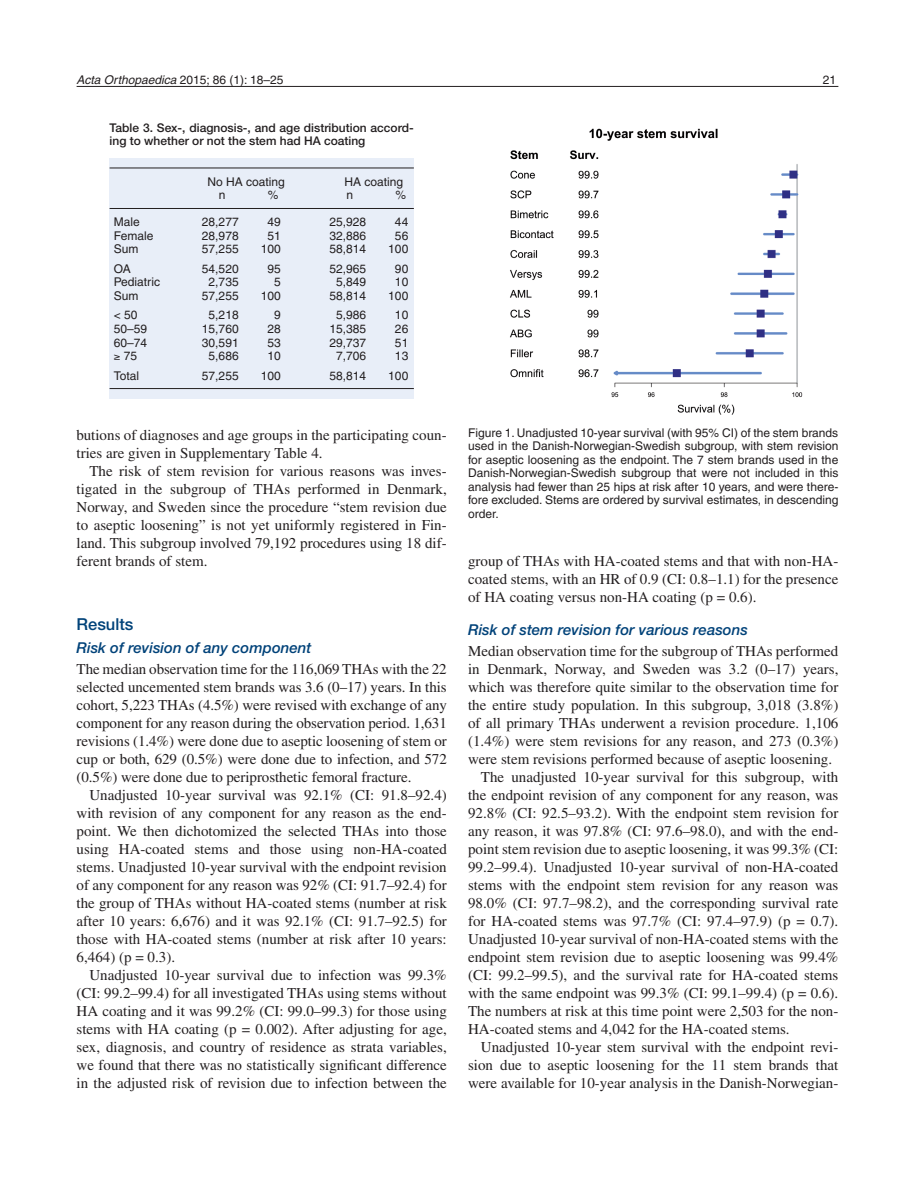
<style>
.page{position:relative;width:915px;height:1191px;background:#fff}
.page>*{position:absolute;margin:0;border:0;box-sizing:border-box;transform-origin:0 0}
.t1{font:500 16.5px "Helvetica Neue LTW1 G";color:#004279}
.t2{font:15px/18px "Times";color:#231f20;text-align:justify}
.t3{font:italic 500 15px "Helvetica Neue LTW1 G";color:#004279}
.t4{font:12px/13.5px "Helvetica";color:#231f20;text-align:justify}
.t5{font:500 12px/13.5px "Helvetica Neue LTW1 G";color:#231f20}
.t6{font:italic 12px "Helvetica";color:#231f20}
.s1{font-style:normal}
</style>
<div class="page">
<hr style="left:77px;top:86px;width:761px;height:1px;background:#231f20">
<div style="left:109px;top:158px;width:305px;height:241px;background:#e8eef8"></div>
<hr style="left:109px;top:168px;width:305px;height:1px;background:#231f20">
<hr style="left:109px;top:208px;width:305px;height:1px;background:#231f20">
<hr style="left:109px;top:388px;width:305px;height:1px;background:#231f20">
<img style="left:510px;top:128px;width:293px;height:287px">
<p class="t6" style="left:77px;top:72px;width:208px">Acta Orthopaedica <span class="s1">2015; 86 (1): 18–25</span></p>
<p class="t4" style="left:822px;top:73px;width:15px">21</p>
<p class="t5" style="left:109px;top:121px;width:306px">Table 3. Sex-, diagnosis-, and age distribution accord&shy;ing to whether or not the stem had HA coating</p>
<p class="t4" style="left:207px;top:175px;width:79px">No HA coating</p>
<p class="t4" style="left:344px;top:175px;width:60px">HA coating</p>
<p class="t4" style="left:219px;top:188px;width:8px">n</p>
<p class="t4" style="left:268px;top:188px;width:12px">%</p>
<p class="t4" style="left:346px;top:188px;width:8px">n</p>
<p class="t4" style="left:395px;top:188px;width:12px">%</p>
<p class="t4" style="left:114px;top:215px;width:28px">Male</p>
<p class="t4" style="left:202px;top:215px;width:38px">28,277</p>
<p class="t4" style="left:267px;top:215px;width:15px">49</p>
<p class="t4" style="left:329px;top:215px;width:38px">25,928</p>
<p class="t4" style="left:395px;top:215px;width:15px">44</p>
<p class="t4" style="left:114px;top:229px;width:41px">Female</p>
<p class="t4" style="left:202px;top:229px;width:38px">28,978</p>
<p class="t4" style="left:267px;top:229px;width:15px">51</p>
<p class="t4" style="left:329px;top:229px;width:38px">32,886</p>
<p class="t4" style="left:395px;top:229px;width:15px">56</p>
<p class="t4" style="left:114px;top:242px;width:26px">Sum</p>
<p class="t4" style="left:202px;top:242px;width:38px">57,255</p>
<p class="t4" style="left:260px;top:242px;width:22px">100</p>
<p class="t4" style="left:329px;top:242px;width:38px">58,814</p>
<p class="t4" style="left:388px;top:242px;width:22px">100</p>
<p class="t4" style="left:114px;top:262px;width:19px">OA</p>
<p class="t4" style="left:202px;top:262px;width:38px">54,520</p>
<p class="t4" style="left:267px;top:262px;width:15px">95</p>
<p class="t4" style="left:329px;top:262px;width:38px">52,965</p>
<p class="t4" style="left:395px;top:262px;width:15px">90</p>
<p class="t4" style="left:114px;top:275px;width:48px">Pediatric</p>
<p class="t4" style="left:208px;top:275px;width:32px">2,735</p>
<p class="t4" style="left:274px;top:275px;width:8px">5</p>
<p class="t4" style="left:336px;top:275px;width:32px">5,849</p>
<p class="t4" style="left:395px;top:275px;width:15px">10</p>
<p class="t4" style="left:114px;top:289px;width:26px">Sum</p>
<p class="t4" style="left:202px;top:289px;width:38px">57,255</p>
<p class="t4" style="left:260px;top:289px;width:22px">100</p>
<p class="t4" style="left:329px;top:289px;width:38px">58,814</p>
<p class="t4" style="left:388px;top:289px;width:22px">100</p>
<p class="t4" style="left:114px;top:308px;width:25px">&lt; 50</p>
<p class="t4" style="left:208px;top:308px;width:32px">5,218</p>
<p class="t4" style="left:274px;top:308px;width:8px">9</p>
<p class="t4" style="left:336px;top:308px;width:32px">5,986</p>
<p class="t4" style="left:395px;top:308px;width:15px">10</p>
<p class="t4" style="left:114px;top:322px;width:35px">50–59</p>
<p class="t4" style="left:202px;top:322px;width:38px">15,760</p>
<p class="t4" style="left:267px;top:322px;width:15px">28</p>
<p class="t4" style="left:329px;top:322px;width:38px">15,385</p>
<p class="t4" style="left:395px;top:322px;width:15px">26</p>
<p class="t4" style="left:114px;top:335px;width:35px">60–74</p>
<p class="t4" style="left:202px;top:335px;width:38px">30,591</p>
<p class="t4" style="left:267px;top:335px;width:15px">53</p>
<p class="t4" style="left:329px;top:335px;width:38px">29,737</p>
<p class="t4" style="left:395px;top:335px;width:15px">51</p>
<p class="t4" style="left:114px;top:349px;width:25px">≥ 75</p>
<p class="t4" style="left:208px;top:349px;width:32px">5,686</p>
<p class="t4" style="left:267px;top:349px;width:15px">10</p>
<p class="t4" style="left:336px;top:349px;width:32px">7,706</p>
<p class="t4" style="left:395px;top:349px;width:15px">13</p>
<p class="t4" style="left:114px;top:368px;width:27px">Total</p>
<p class="t4" style="left:202px;top:368px;width:38px">57,255</p>
<p class="t4" style="left:260px;top:368px;width:22px">100</p>
<p class="t4" style="left:329px;top:368px;width:38px">58,814</p>
<p class="t4" style="left:388px;top:368px;width:22px">100</p>
<p class="t2" style="left:77px;top:425px;width:371px">butions of diagnoses and age groups in the participating coun&shy;tries are given in Supplementary Table 4.</p>
<p class="t2" style="left:77px;top:461px;width:371px;text-indent:13px">The risk of stem revision for various reasons was inves&shy;tigated in the subgroup of THAs performed in Denmark, Norway, and Sweden since the procedure “stem revision due to aseptic loosening” is not yet uniformly registered in Fin&shy;land. This subgroup involved 79,192 procedures using 18 dif&shy;ferent brands of stem.</p>
<p class="t1" style="left:77px;top:614px;width:58px">Results</p>
<p class="t3" style="left:77px;top:638px;width:236px">Risk of revision of any component</p>
<p class="t2" style="left:77px;top:659px;width:371px">The median observation time for the 116,069 THAs with the 22 selected uncemented stem brands was 3.6 (0–17) years. In this cohort, 5,223 THAs (4.5%) were revised with exchange of any component for any reason during the observation period. 1,631 revisions (1.4%) were done due to aseptic loosening of stem or cup or both, 629 (0.5%) were done due to infection, and 572 (0.5%) were done due to periprosthetic femoral fracture.</p>
<p class="t2" style="left:77px;top:785px;width:371px;text-indent:13px">Unadjusted 10-year survival was 92.1% (CI: 91.8–92.4) with revision of any component for any reason as the end&shy;point. We then dichotomized the selected THAs into those using HA-coated stems and those using non-HA-coated stems. Unadjusted 10-year survival with the endpoint revision of any component for any reason was 92% (CI: 91.7–92.4) for the group of THAs without HA-coated stems (number at risk after 10 years: 6,676) and it was 92.1% (CI: 91.7–92.5) for those with HA-coated stems (number at risk after 10 years:<br>6,464) (p = 0.3).</p>
<p class="t2" style="left:77px;top:965px;width:371px;text-indent:13px">Unadjusted 10-year survival due to infection was 99.3% (CI: 99.2–99.4) for all investigated THAs using stems without HA coating and it was 99.2% (CI: 99.0–99.3) for those using stems with HA coating (p = 0.002). After adjusting for age, sex, diagnosis, and country of residence as strata variables, we found that there was no statistically significant difference in the adjusted risk of revision due to infection between the</p>
<p class="t4" style="left:468px;top:426px;width:371px">Figure 1. Unadjusted 10-year survival (with 95% CI) of the stem brands used in the Danish-Norwegian-Swedish subgroup, with stem revision for aseptic loosening as the endpoint. The 7 stem brands used in the Danish-Norwegian-Swedish subgroup that were not included in this analysis had fewer than 25 hips at risk after 10 years, and were there&shy;fore excluded. Stems are ordered by survival estimates, in descending order.</p>
<p class="t2" style="left:468px;top:551px;width:371px">group of THAs with HA-coated stems and that with non-HA&shy;coated stems, with an HR of 0.9 (CI: 0.8–1.1) for the presence of HA coating versus non-HA coating (p = 0.6).</p>
<p class="t3" style="left:468px;top:620px;width:281px">Risk of stem revision for various reasons</p>
<p class="t2" style="left:468px;top:641px;width:371px">Median observation time for the subgroup of THAs performed</p>
<p class="t2" style="left:468px;top:659px;width:371px">in Denmark, Norway, and Sweden was 3.2 (0–17) years,</p>
<p class="t2" style="left:468px;top:677px;width:371px">which was therefore quite similar to the observation time for</p>
<p class="t2" style="left:468px;top:695px;width:371px">the entire study population. In this subgroup, 3,018 (3.8%)</p>
<p class="t2" style="left:468px;top:713px;width:371px">of all primary THAs underwent a revision procedure. 1,106</p>
<p class="t2" style="left:468px;top:731px;width:371px">(1.4%) were stem revisions for any reason, and 273 (0.3%)</p>
<p class="t2" style="left:468px;top:749px;width:365px">were stem revisions performed because of aseptic loosening.</p>
<p class="t2" style="left:480px;top:767px;width:359px">The unadjusted 10-year survival for this subgroup, with</p>
<p class="t2" style="left:468px;top:785px;width:371px">the endpoint revision of any component for any reason, was</p>
<p class="t2" style="left:468px;top:803px;width:371px">92.8% (CI: 92.5–93.2). With the endpoint stem revision for</p>
<p class="t2" style="left:468px;top:821px;width:371px">any reason, it was 97.8% (CI: 97.6–98.0), and with the end-</p>
<p class="t2" style="left:468px;top:839px;width:371px">point stem revision due to aseptic loosening, it was 99.3% (CI:</p>
<p class="t2" style="left:468px;top:857px;width:371px">99.2–99.4). Unadjusted 10-year survival of non-HA-coated</p>
<p class="t2" style="left:468px;top:875px;width:371px">stems with the endpoint stem revision for any reason was</p>
<p class="t2" style="left:468px;top:893px;width:371px">98.0% (CI: 97.7–98.2), and the corresponding survival rate</p>
<p class="t2" style="left:468px;top:911px;width:371px">for HA-coated stems was 97.7% (CI: 97.4–97.9) (p = 0.7).</p>
<p class="t2" style="left:468px;top:929px;width:371px">Unadjusted 10-year survival of non-HA-coated stems with the</p>
<p class="t2" style="left:468px;top:947px;width:371px">endpoint stem revision due to aseptic loosening was 99.4%</p>
<p class="t2" style="left:468px;top:965px;width:371px">(CI: 99.2–99.5), and the survival rate for HA-coated stems</p>
<p class="t2" style="left:468px;top:983px;width:371px">with the same endpoint was 99.3% (CI: 99.1–99.4) (p = 0.6).</p>
<p class="t2" style="left:468px;top:1001px;width:371px">The numbers at risk at this time point were 2,503 for the non-</p>
<p class="t2" style="left:468px;top:1019px;width:323px">HA-coated stems and 4,042 for the HA-coated stems.</p>
<p class="t2" style="left:480px;top:1037px;width:359px">Unadjusted 10-year stem survival with the endpoint revi-</p>
<p class="t2" style="left:468px;top:1055px;width:371px">sion due to aseptic loosening for the 11 stem brands that</p>
<p class="t2" style="left:468px;top:1073px;width:371px">were available for 10-year analysis in the Danish-Norwegian-</p>
</div>
